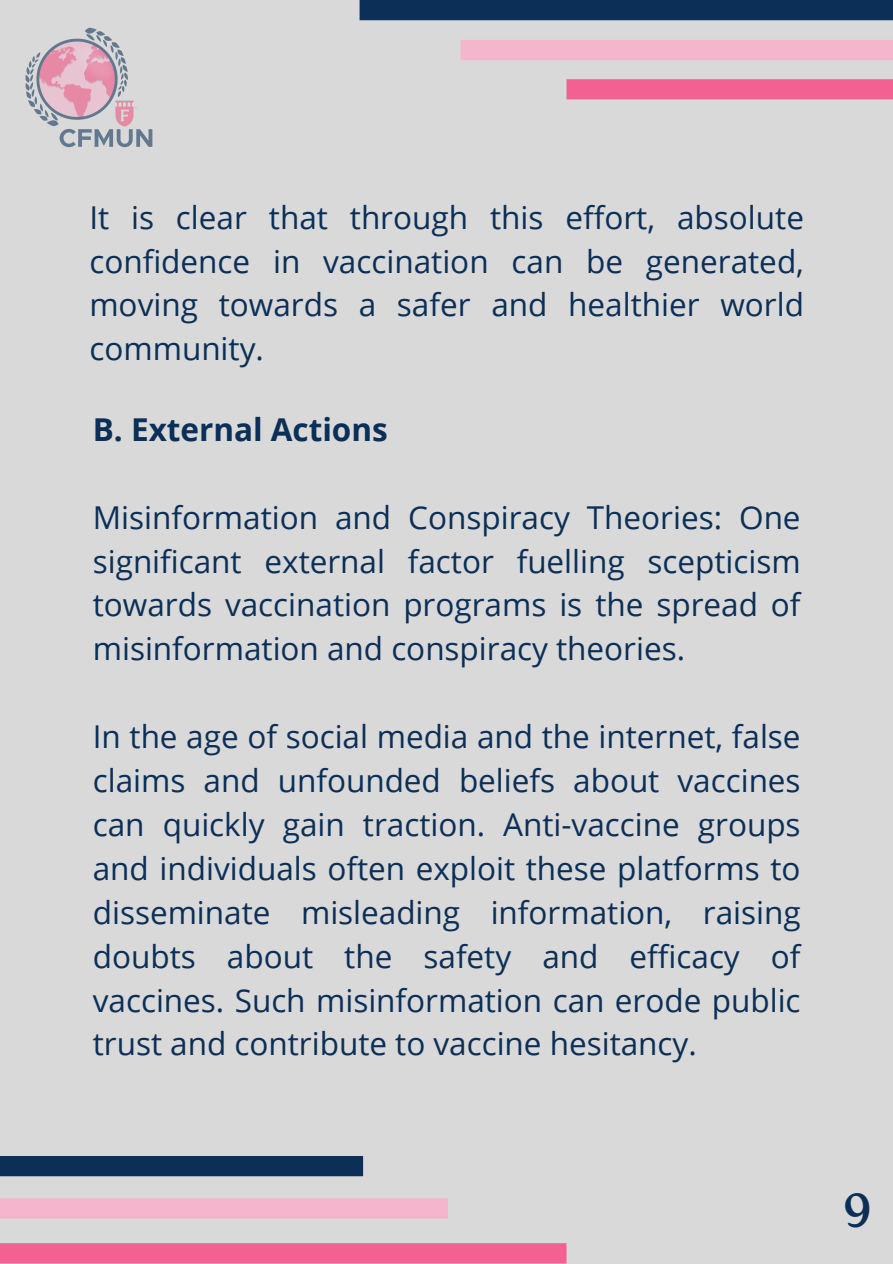
<style>
.page{position:relative;width:893px;height:1264px;background:#fff}
.page>*{position:absolute;margin:0;border:0;box-sizing:border-box;transform-origin:0 0}
.t1{font:47.85px "Roca One";color:#0b2f57}
.t2{font:31.5px/43.8px "Open Sans";color:#0b2f57;text-align:justify}
.t3{font:700 31.5px "Open Sans";color:#0b2f57}
</style>
<div class="page">
<div style="left:0;top:0;width:892px;height:1263px;background:#d9d9d9"></div>
<div style="left:359px;top:0;width:533px;height:20px;background:#0b2f57"></div>
<div style="left:460px;top:40px;width:432px;height:20px;background:#f4b5cd"></div>
<div style="left:566px;top:79px;width:326px;height:20px;background:#f26191"></div>
<div style="left:0;top:1155px;width:363px;height:21px;background:#0b2f57"></div>
<div style="left:0;top:1198px;width:448px;height:20px;background:#f4b5cd"></div>
<div style="left:0;top:1243px;width:566px;height:20px;background:#f26191"></div>
<img style="left:25px;top:27px;width:128px;height:121px">
<p class="t2" style="left:89px;top:194px;width:716px">It is clear that through this effort, absolute confidence in vaccination can be generated, moving towards a safer and healthier world community.</p>
<h1 class="t3" style="left:93px;top:407px;width:296px">B. External Actions</h1>
<p class="t2" style="left:93px;top:494px;width:709px">Misinformation and Conspiracy Theories: One significant external factor fuelling scepticism towards vaccination programs is the spread of misinformation and conspiracy theories.</p>
<p class="t2" style="left:93px;top:714px;width:709px">In the age of social media and the internet, false claims and unfounded beliefs about vaccines can quickly gain traction. Anti-vaccine groups and individuals often exploit these platforms to disseminate misleading information, raising doubts about the safety and efficacy of vaccines. Such misinformation can erode public trust and contribute to vaccine hesitancy.</p>
<p class="t1" style="left:842px;top:1182px;width:30px">9</p>
</div>
